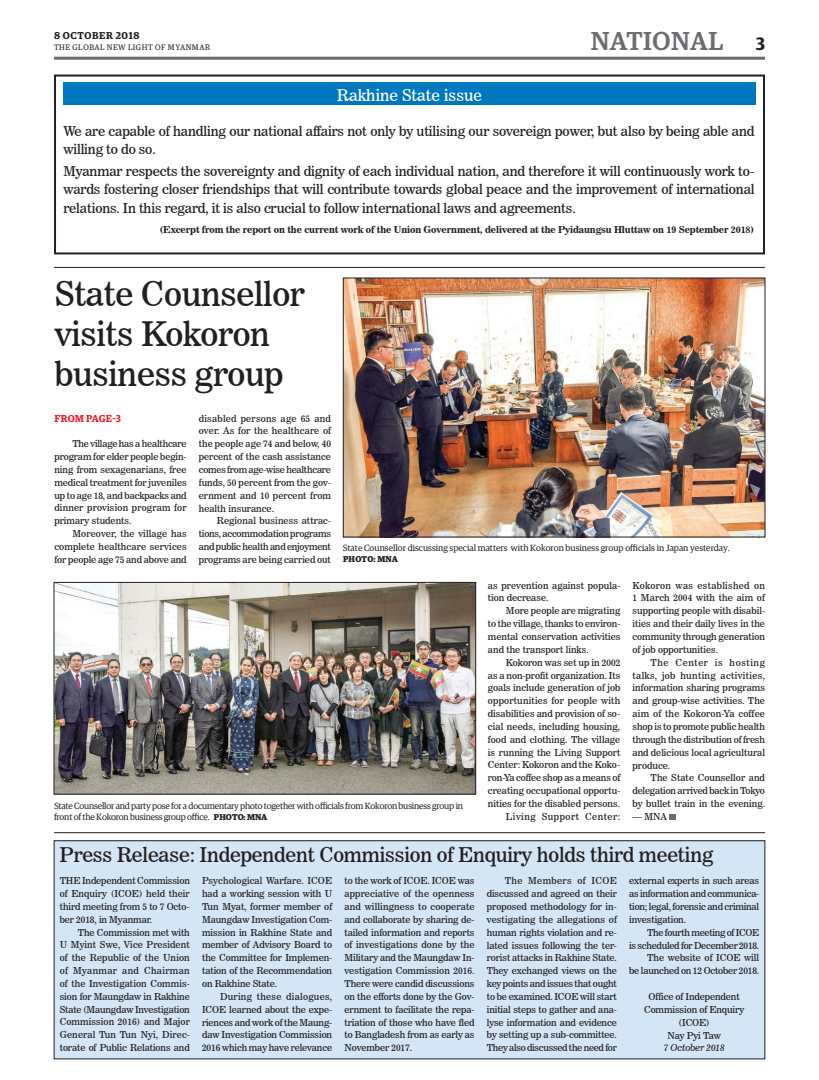
<style>
.page{position:relative;width:819px;height:1080px;background:#fff}
.page>*{position:absolute;margin:0;border:0;box-sizing:border-box;transform-origin:0 0}
.t1{font:33.6px/40.4px "News 706 BT Roman C";letter-spacing:-.01em;color:#231f20}
.t2{font:500 26px "Guardian Egyp";letter-spacing:.02em;color:#6c6d70}
.t3{font:20.2px "News 706 BT Roman C";letter-spacing:-.01em;color:#231f20}
.t4{font:16px "News 706 BT Roman C";color:#fff}
.t5{font:13.5px/18.2px "News 706 BT Roman C";letter-spacing:-.01em;color:#231f20}
.t6{font:600 10px "Guardian Egyp";letter-spacing:.06em;color:#231f20}
.t7{font:600 10px "Guardian Egyp";letter-spacing:.01em;color:#ee1d23}
.t8{font:9.5px/12.9px "News 706 BT Roman C";letter-spacing:-.005em;color:#231f20;text-align:justify}
.t9{font:9.5px "News 706 BT Bold C";letter-spacing:-.01em;color:#231f20}
.t10{font:9.5px/12.9px "News 706 BT Roman C";letter-spacing:-.025em;color:#231f20;text-align:right}
.t11{font:9.5px "News 706 BT Italic C";letter-spacing:-.01em;color:#231f20}
.t12{font:9px/10.8px "Guardian Egyp";letter-spacing:-.02em;color:#231f20}
.t13{font:9px "Guardian Egyp";color:#231f20}
.t14{font:700 8.5px "Guardian Egyp";letter-spacing:.02em;color:#231f20}
.t15{font:8px "Guardian Egyp";letter-spacing:.06em;color:#231f20}
.s1{font-weight:600;font-size:18px;color:#231f20}
.s2{font-weight:700;font-size:8.5px}
</style>
<div class="page">
<hr style="left:54px;top:57px;width:711px;height:3px;background:#6c6d70">
<div style="left:54px;top:841px;width:711px;height:218px;background:#d4e5f5"></div>
<div style="left:54px;top:840px;width:711px;height:219px;border:1px solid #231f20"></div>
<div style="left:63px;top:82px;width:693px;height:23px;background:#0078c0"></div>
<div style="left:54px;top:75px;width:711px;height:179px;border:2px solid #231f20"></div>
<hr style="left:54px;top:267px;width:711px;height:1px;background:#231f20">
<img style="left:345px;top:280px;width:418px;height:255px">
<div style="left:343px;top:278px;width:422px;height:259px;border:1px solid #231f20"></div>
<div style="left:669px;top:814px;width:7px;height:6px;background:#6c6d70"></div>
<hr style="left:54px;top:832px;width:711px;height:1px;background:#231f20">
<img style="left:56px;top:584px;width:418px;height:208px">
<div style="left:54px;top:582px;width:422px;height:212px;border:1px solid #231f20"></div>
<p class="t6" style="left:54px;top:28px;width:87px">8 OCTOBER 2018</p>
<p class="t15" style="left:54px;top:42px;width:158px">THE GLOBAL NEW LIGHT OF MYANMAR</p>
<h2 class="t2" style="left:591px;top:23px;width:176px">NATIONAL <span class="s1">3</span></h2>
<h3 class="t4" style="left:337px;top:85px;width:147px">Rakhine State issue</h3>
<h3 class="t5" style="left:63px;top:122px;width:693px">We are capable of handling our national affairs not only by utilising our sovereign power, but also by being able and willing to do so.</h3>
<p class="t5" style="left:63px;top:162px;width:693px;text-align:justify">Myanmar respects the sovereignty and dignity of each individual nation, and therefore it will continuously work to&shy;wards fostering closer friendships that will contribute towards global peace and the improvement of international relations. In this regard, it is also crucial to follow international laws and agreements.</p>
<p class="t9" style="left:159px;top:224px;width:597px">(Excerpt from the report on the current work of the Union Government, delivered at the Pyidaungsu Hluttaw on 19 September 2018)</p>
<h1 class="t1" style="left:55px;top:273px;width:251px">State Counsellor visits Kokoron business group</h1>
<p class="t7" style="left:55px;top:411px;width:68px">FROM PAGE-3</p>
<p class="t8" style="left:54px;top:437px;width:134px;text-indent:18px">The village has a healthcare program for elder people begin&shy;ning from sexagenarians, free medical treatment for juveniles up to age 18, and backpacks and dinner provision program for primary students.</p>
<p class="t8" style="left:54px;top:527px;width:134px;text-indent:18px">Moreover, the village has complete healthcare services for people age 75 and above and</p>
<p class="t8" style="left:199px;top:412px;width:134px">disabled persons age 65 and over. As for the healthcare of the people age 74 and below, 40 percent of the cash assistance comes from age-wise healthcare funds, 50 percent from the gov&shy;ernment and 10 percent from health insurance.</p>
<p class="t8" style="left:199px;top:514px;width:134px;text-indent:18px">Regional business attrac&shy;tions, accommodation programs and public health and enjoyment programs are being carried out</p>
<p class="t13" style="left:343px;top:542px;width:389px">State Counsellor discussing special matters with Kokoron business group officials in Japan yesterday.</p>
<p class="t14" style="left:343px;top:552px;width:57px">PHOTO: MNA</p>
<p class="t8" style="left:488px;top:579px;width:134px">as prevention against popula&shy;tion decrease.</p>
<p class="t8" style="left:488px;top:604px;width:134px;text-indent:18px">More people are migrating to the village, thanks to environ&shy;mental conservation activities and the transport links.</p>
<p class="t8" style="left:488px;top:656px;width:134px;text-align:right">Kokoron was set up in 2002<br>as a non-profit organization. Its goals include generation of job opportunities for people with disabilities and provision of so&shy;cial needs, including housing, food and clothing. The village is running the Living Support<br>Center: Kokoron and the Koko&shy;ron-Ya coffee shop as a means of creating occupational opportu&shy;nities for the disabled persons.<br>Living Support Center:</p>
<p class="t8" style="left:633px;top:579px;width:134px">Kokoron was established on 1 March 2004 with the aim of supporting people with disabil&shy;ities and their daily lives in the community through generation of job opportunities.</p>
<p class="t8" style="left:633px;top:656px;width:134px;text-indent:18px">The Center is hosting talks, job hunting activities, information sharing programs and group-wise activities. The aim of the Kokoron-Ya coffee shop is to promote public health through the distribution of fresh and delicious local agricultural produce.</p>
<p class="t8" style="left:633px;top:772px;width:134px;text-indent:18px">The State Counsellor and delegation arrived back in Tokyo by bullet train in the evening.</p>
<p class="t8" style="left:633px;top:810px;width:36px">— MNA</p>
<p class="t12" style="left:54px;top:800px;width:411px">State Counsellor and party pose for a documentary photo together with officials from Kokoron business group in front of the Kokoron business group office. <span class="s2">PHOTO: MNA</span></p>
<h3 class="t3" style="left:60px;top:843px;width:655px">Press Release: Independent Commission of Enquiry holds third meeting</h3>
<p class="t8" style="left:60px;top:874px;width:132px">THE Independent Commission of Enquiry (ICOE) held their third meeting from 5 to 7 Octo&shy;ber 2018, in Myanmar.</p>
<p class="t8" style="left:60px;top:926px;width:132px;text-indent:18px">The Commission met with U Myint Swe, Vice President of the Republic of the Union of Myanmar and Chairman of the Investigation Commis&shy;sion for Maungdaw in Rakhine State (Maungdaw Investigation Commission 2016) and Major General Tun Tun Nyi, Direc&shy;torate of Public Relations and</p>
<p class="t8" style="left:202px;top:874px;width:132px">Psychological Warfare. ICOE had a working session with U Tun Myat, former member of Maungdaw Investigation Com&shy;mission in Rakhine State and member of Advisory Board to the Committee for Implemen&shy;tation of the Recommendation on Rakhine State.</p>
<p class="t8" style="left:202px;top:990px;width:132px;text-indent:18px">During these dialogues, ICOE learned about the expe&shy;riences and work of the Maung&shy;daw Investigation Commission 2016 which may have relevance</p>
<p class="t8" style="left:344px;top:874px;width:132px">to the work of ICOE. ICOE was appreciative of the openness and willingness to cooperate and collaborate by sharing de&shy;tailed information and reports of investigations done by the Military and the Maungdaw In&shy;vestigation Commission 2016.<br>There were candid discussions on the efforts done by the Gov&shy;ernment to facilitate the repa&shy;triation of those who have fled to Bangladesh from as early as November 2017.</p>
<p class="t8" style="left:487px;top:874px;width:132px;text-indent:18px">The Members of ICOE discussed and agreed on their proposed methodology for in&shy;vestigating the allegations of human rights violation and re&shy;lated issues following the ter&shy;rorist attacks in Rakhine State.<br>They exchanged views on the key points and issues that ought to be examined. ICOE will start initial steps to gather and ana&shy;lyse information and evidence by setting up a sub-committee.<br>They also discussed the need for</p>
<p class="t8" style="left:629px;top:874px;width:132px">external experts in such areas as information and communica&shy;tion; legal, forensic and criminal investigation.</p>
<p class="t10" style="left:629px;top:926px;width:132px">The fourth meeting of ICOE<br>is scheduled for December 2018.<br>The website of ICOE will<br>be launched on 12 October 2018.</p>
<p class="t8" style="left:644px;top:990px;width:102px;text-align:center">Office of Independent<br>Commission of Enquiry (ICOE)<br>Nay Pyi Taw</p>
<p class="t11" style="left:664px;top:1042px;width:63px">7 October 2018</p>
</div>
